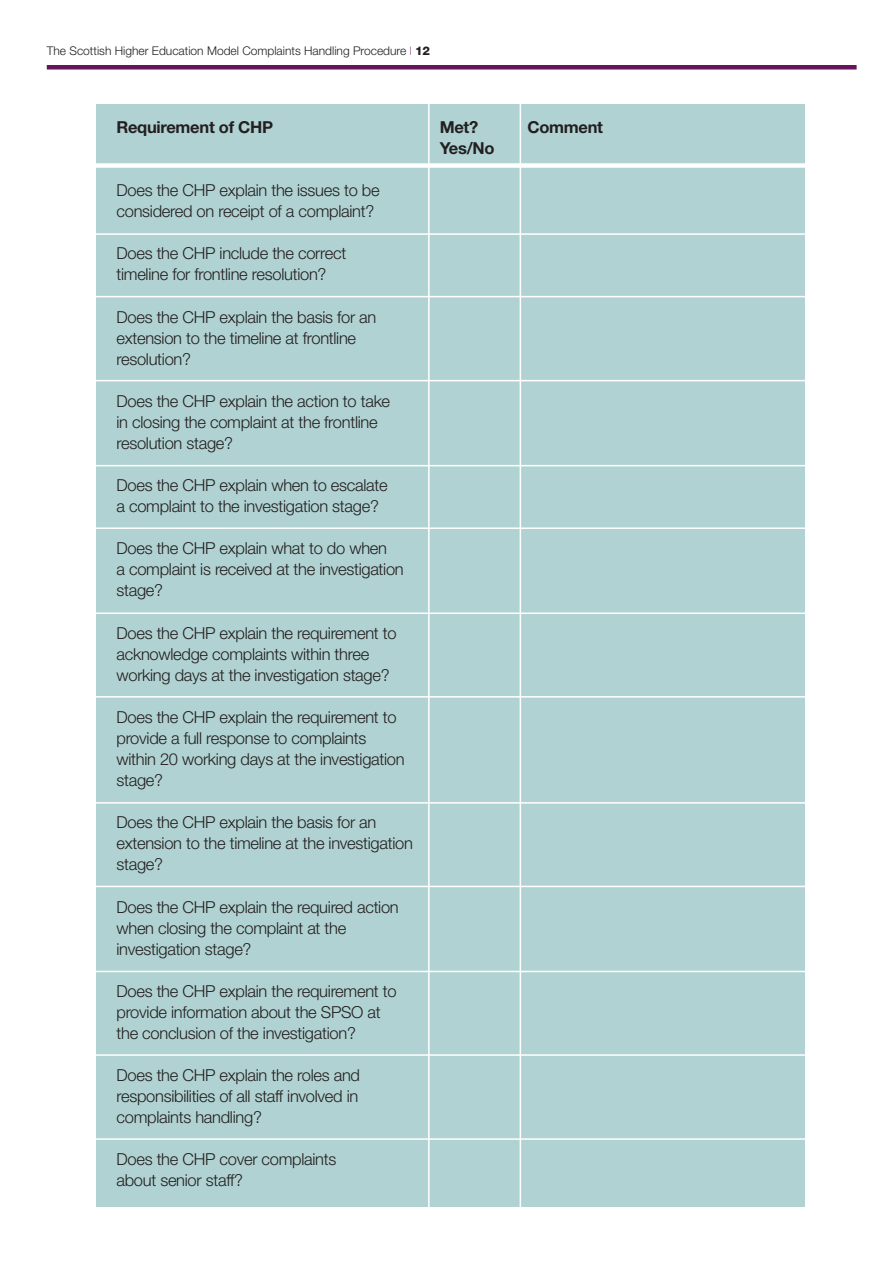
<style>
.page{position:relative;width:893px;height:1263px;background:#fff}
.page>*{position:absolute;margin:0;border:0;box-sizing:border-box;transform-origin:0 0}
.t1{font:300 16.5px/21px "Helvetica Neue";letter-spacing:-.015em;color:#231f20}
.t2{font:700 16.5px "Helvetica Neue";letter-spacing:-.015em;color:#231f20}
.t3{font:300 12px "Helvetica Neue";color:#231f20}
.s1{font-weight:100;color:#68135b}
.s2{font-weight:800}
</style>
<div class="page">
<div style="left:47px;top:65px;width:810px;height:5px;background:#68135b"></div>
<div style="left:96px;top:104px;width:709px;height:1103px;background:#b1d2d2"></div>
<div style="left:92px;top:163px;width:718px;height:5px;background:#fff"></div>
<hr style="left:92px;top:233px;width:718px;height:2px;background:#fff">
<hr style="left:92px;top:296px;width:718px;height:1px;background:#fff">
<hr style="left:92px;top:380px;width:718px;height:1px;background:#fff">
<hr style="left:92px;top:465px;width:718px;height:1px;background:#fff">
<hr style="left:92px;top:527px;width:718px;height:2px;background:#fff">
<hr style="left:92px;top:612px;width:718px;height:2px;background:#fff">
<hr style="left:92px;top:696px;width:718px;height:1px;background:#fff">
<hr style="left:92px;top:802px;width:718px;height:2px;background:#fff">
<hr style="left:92px;top:886px;width:718px;height:1px;background:#fff">
<hr style="left:92px;top:971px;width:718px;height:1px;background:#fff">
<hr style="left:92px;top:1054px;width:718px;height:2px;background:#fff">
<hr style="left:92px;top:1138px;width:718px;height:2px;background:#fff">
<hr style="left:428px;top:98px;width:2px;height:1110px;background:#fff">
<hr style="left:520px;top:98px;width:1px;height:1114px;background:#fff">
<p class="t3" style="left:47px;top:47px;width:385px">The Scottish Higher Education Model Complaints Handling Procedure <span class="s1">I</span> <span class="s2">12</span></p>
<p class="t2" style="left:116px;top:121px;width:158px">Requirement of CHP</p>
<p class="t2" style="left:440px;top:121px;width:40px">Met?</p>
<p class="t2" style="left:527px;top:121px;width:77px">Comment</p>
<p class="t2" style="left:440px;top:142px;width:56px">Yes/No</p>
<p class="t1" style="left:116px;top:181px;width:265px">Does the CHP explain the issues to be considered on receipt of a complaint?</p>
<p class="t1" style="left:116px;top:245px;width:231px">Does the CHP include the correct timeline for frontline resolution?</p>
<p class="t1" style="left:116px;top:308px;width:261px">Does the CHP explain the basis for an extension to the timeline at frontline resolution?</p>
<p class="t1" style="left:116px;top:392px;width:275px">Does the CHP explain the action to take in closing the complaint at the frontline resolution stage?</p>
<p class="t1" style="left:116px;top:476px;width:273px">Does the CHP explain when to escalate a complaint to the investigation stage?</p>
<p class="t1" style="left:116px;top:540px;width:289px">Does the CHP explain what to do when<br>a complaint is received at the investigation stage?</p>
<p class="t1" style="left:116px;top:624px;width:282px">Does the CHP explain the requirement to acknowledge complaints within three working days at the investigation stage?</p>
<p class="t1" style="left:116px;top:708px;width:290px">Does the CHP explain the requirement to provide a full response to complaints within 20 working days at the investigation stage?</p>
<p class="t1" style="left:116px;top:813px;width:298px">Does the CHP explain the basis for an extension to the timeline at the investigation stage?</p>
<p class="t1" style="left:116px;top:898px;width:284px">Does the CHP explain the required action when closing the complaint at the investigation stage?</p>
<p class="t1" style="left:116px;top:982px;width:282px">Does the CHP explain the requirement to provide information about the SPSO at the conclusion of the investigation?</p>
<p class="t1" style="left:116px;top:1066px;width:245px;text-align:justify">Does the CHP explain the roles and responsibilities of all staff involved in complaints handling?</p>
<p class="t1" style="left:116px;top:1150px;width:221px">Does the CHP cover complaints about senior staff?</p>
</div>
